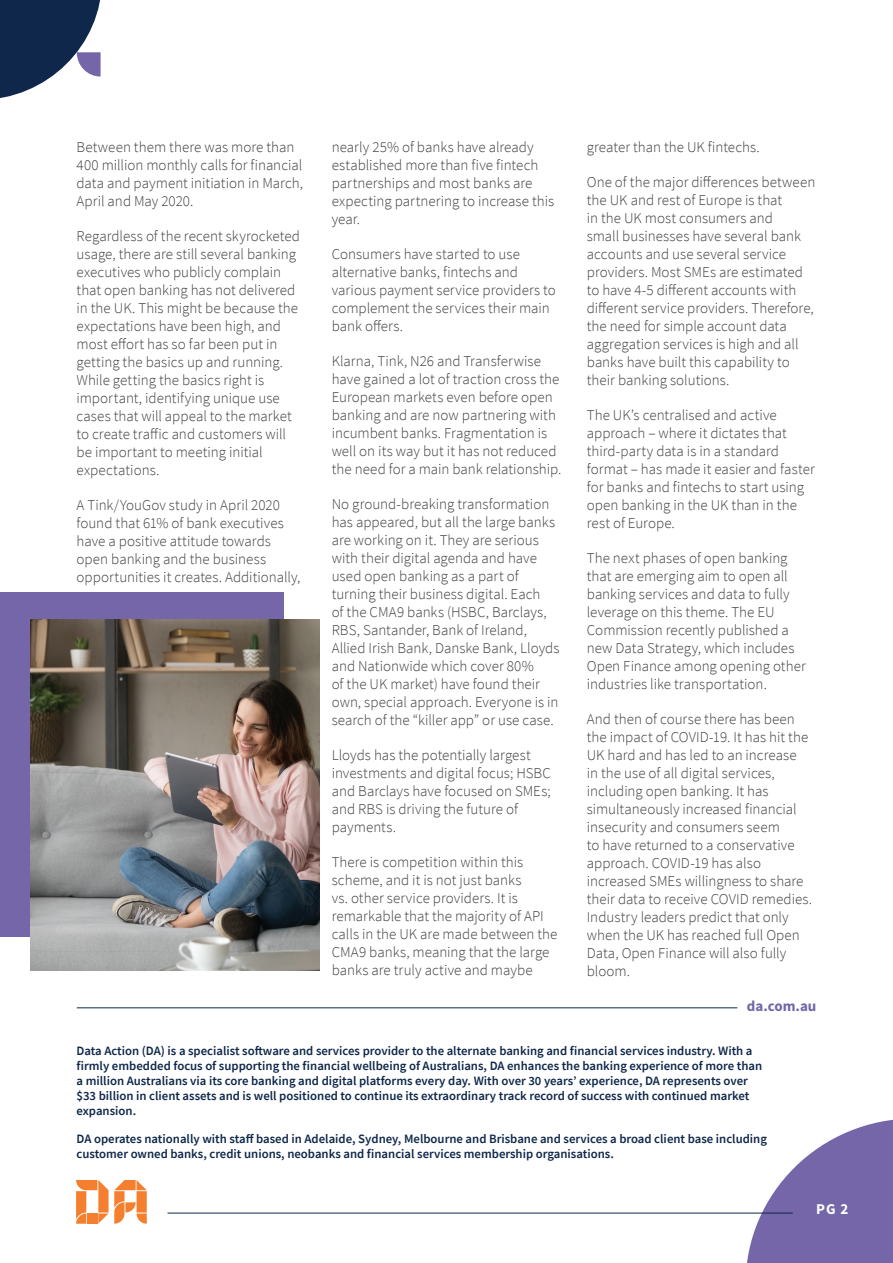
<style>
.page{position:relative;width:893px;height:1263px;background:#fff}
.page>*{position:absolute;margin:0;border:0;box-sizing:border-box;transform-origin:0 0}
.t1{font:300 15px/18px "Source Sans Pro";color:#3e3e3f}
.t2{font:15px "Source Sans Variable";letter-spacing:.03em;color:#7466a8}
.t3{font:15px "Source Sans Variable";color:#fff}
.t4{font:600 12.75px/15px "Source Sans Pro";color:#0f274a}
</style>
<div class="page">
<svg style="left:746px;top:1119px;width:147px;height:144px"></svg>
<svg style="left:0;top:0;width:101px;height:98px"></svg>
<hr style="left:168px;top:1213px;width:625px;height:1px;background:#0f274a">
<svg style="left:76px;top:1180px;width:71px;height:44px"></svg>
<hr style="left:77px;top:1007px;width:660px;height:1px;background:#0f274a">
<div style="left:0;top:592px;width:283px;height:345px;background:#7466a8"></div>
<img style="left:31px;top:620px;width:289px;height:351px">
<p class="t1" style="left:77px;top:138px;width:228px">Between them there was more than<br>400 million monthly calls for financial data and payment initiation in March,<br>April and May 2020.</p>
<p class="t1" style="left:77px;top:227px;width:225px">Regardless of the recent skyrocketed usage, there are still several banking executives who publicly complain that open banking has not delivered in the UK. This might be because the expectations have been high, and most effort has so far been put in getting the basics up and running.<br>While getting the basics right is important, identifying unique use cases that will appeal to the market to create traffic and customers will be important to meeting initial expectations.</p>
<p class="t1" style="left:77px;top:496px;width:225px">A Tink/YouGov study in April 2020 found that 61% of bank executives have a positive attitude towards open banking and the business opportunities it creates. Additionally,</p>
<p class="t1" style="left:332px;top:138px;width:224px">nearly 25% of banks have already established more than five fintech partnerships and most banks are expecting partnering to increase this year.</p>
<p class="t1" style="left:332px;top:245px;width:226px">Consumers have started to use alternative banks, fintechs and various payment service providers to complement the services their main bank offers.</p>
<p class="t1" style="left:332px;top:352px;width:231px">Klarna, Tink, N26 and Transferwise have gained a lot of traction cross the European markets even before open banking and are now partnering with incumbent banks. Fragmentation is well on its way but it has not reduced the need for a main bank relationship.</p>
<p class="t1" style="left:332px;top:495px;width:229px">No ground-breaking transformation has appeared, but all the large banks are working on it. They are serious with their digital agenda and have used open banking as a part of turning their business digital. Each<br>of the CMA9 banks (HSBC, Barclays, RBS, Santander, Bank of Ireland, Allied Irish Bank, Danske Bank, Lloyds and Nationwide which cover 80%<br>of the UK market) have found their own, special approach. Everyone is in search of the “killer app” or use case.</p>
<p class="t1" style="left:332px;top:746px;width:221px">Lloyds has the potentially largest investments and digital focus; HSBC and Barclays have focused on SMEs; and RBS is driving the future of payments.</p>
<p class="t1" style="left:332px;top:853px;width:227px">There is competition within this scheme, and it is not just banks<br>vs. other service providers. It is remarkable that the majority of API calls in the UK are made between the CMA9 banks, meaning that the large banks are truly active and maybe</p>
<p class="t1" style="left:587px;top:138px;width:174px">greater than the UK fintechs.</p>
<p class="t1" style="left:587px;top:173px;width:230px">One of the major differences between the UK and rest of Europe is that<br>in the UK most consumers and<br>small businesses have several bank accounts and use several service providers. Most SMEs are estimated to have 4-5 different accounts with different service providers. Therefore, the need for simple account data aggregation services is high and all banks have built this capability to their banking solutions.</p>
<p class="t1" style="left:587px;top:406px;width:229px">The UK’s centralised and active approach – where it dictates that third-party data is in a standard format – has made it easier and faster for banks and fintechs to start using open banking in the UK than in the rest of Europe.</p>
<p class="t1" style="left:587px;top:549px;width:220px">The next phases of open banking that are emerging aim to open all banking services and data to fully leverage on this theme. The EU<br>Commission recently published a new Data Strategy, which includes<br>Open Finance among opening other industries like transportation.</p>
<p class="t1" style="left:587px;top:710px;width:227px">And then of course there has been the impact of COVID-19. It has hit the<br>UK hard and has led to an increase<br>in the use of all digital services, including open banking. It has simultaneously increased financial insecurity and consumers seem<br>to have returned to a conservative approach. COVID-19 has also increased SMEs willingness to share their data to receive COVID remedies.<br>Industry leaders predict that only when the UK has reached full Open<br>Data, Open Finance will also fully bloom.</p>
<p class="t2" style="left:747px;top:997px;width:70px">da.com.au</p>
<p class="t4" style="left:77px;top:1043px;width:687px">Data Action (DA) is a specialist software and services provider to the alternate banking and financial services industry. With a firmly embedded focus of supporting the financial wellbeing of Australians, DA enhances the banking experience of more than a million Australians via its core banking and digital platforms every day. With over 30 years’ experience, DA represents over $33 billion in client assets and is well positioned to continue its extraordinary track record of success with continued market expansion.</p>
<p class="t4" style="left:77px;top:1131px;width:692px">DA operates nationally with staff based in Adelaide, Sydney, Melbourne and Brisbane and services a broad client base including customer owned banks, credit unions, neobanks and financial services membership organisations.</p>
<p class="t3" style="left:816px;top:1200px;width:33px">PG 2</p>
</div>
